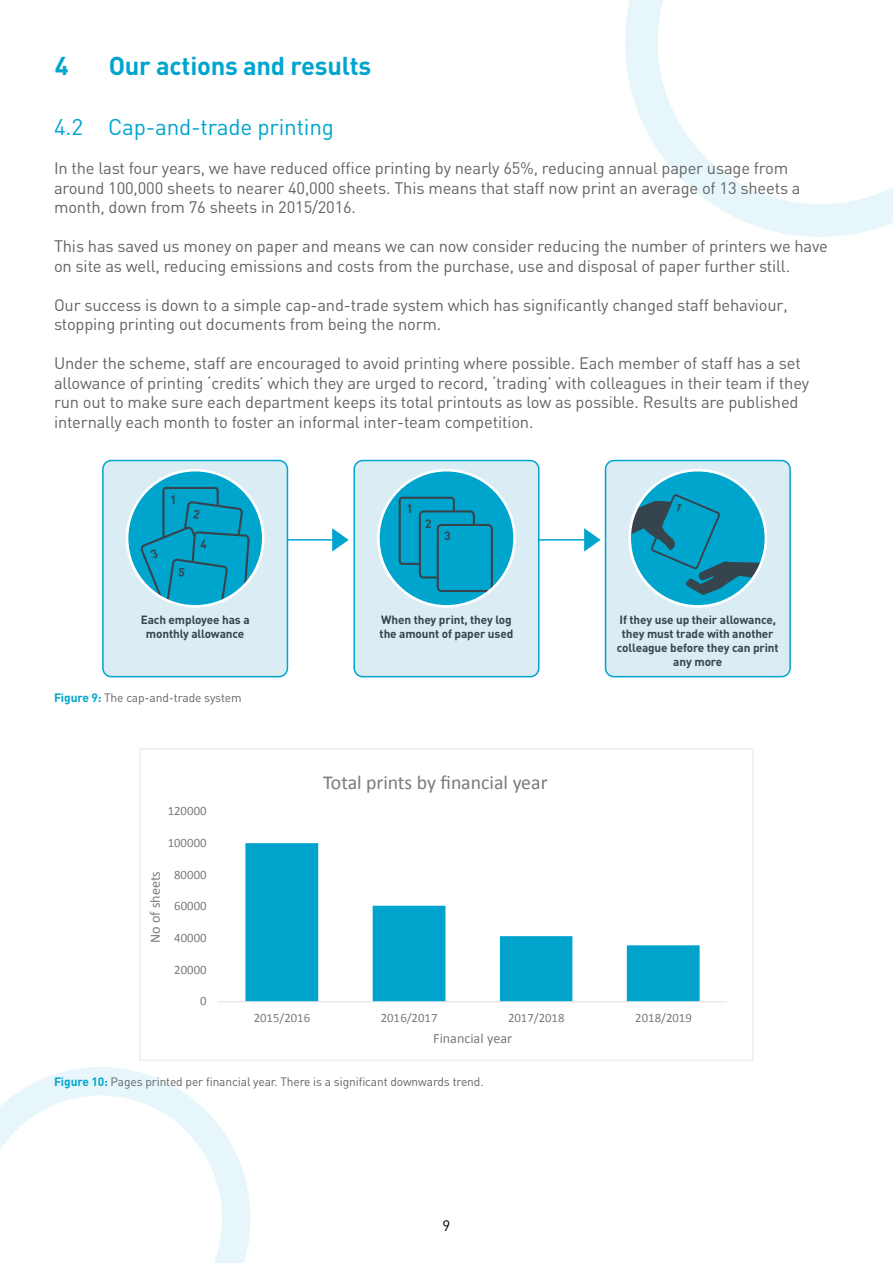
<style>
.page{position:relative;width:893px;height:1263px;background:#fff}
.page>*{position:absolute;margin:0;border:0;box-sizing:border-box;transform-origin:0 0}
.t1{font:700 25.5px "DIN";letter-spacing:-.01em;color:#00a5ce}
.t2{font:22.5px "DIN";letter-spacing:-.01em;color:#00a5ce}
.t3{font:19.8px "Calibri";color:#7b7b7b}
.t4{font:16.5px/19.5px "DIN";letter-spacing:-.01em;color:#646363}
.t5{font:15px "DIN";color:#000}
.t6{font:14.1px "Calibri";color:#7b7b7b}
.t7{font:12.75px "Calibri";letter-spacing:-.005em;color:#7b7b7b}
.t8{font:12px "DIN";letter-spacing:-.01em;color:#646363}
.t9{font:700 12px "DIN";color:#36454d}
.t10{font:700 11.85px/14px "DIN";letter-spacing:-.01em;color:#36454d;text-align:center}
.s1{font-weight:700;color:#00a5ce}
</style>
<div class="page">
<svg style="left:0;top:1067px;width:250px;height:196px"></svg>
<svg style="left:625px;top:0;width:268px;height:237px"></svg>
<svg style="left:245px;top:843px;width:455px;height:158px"></svg>
<hr style="left:218px;top:1001px;width:509px;height:1px;background:#e3e3e3">
<div style="left:139px;top:748px;width:615px;height:313px;border:2px solid #ededed"></div>
<hr style="left:534px;top:539px;width:55px;height:2px;background:#00a5ce">
<svg style="left:584px;top:528px;width:17px;height:24px"></svg>
<hr style="left:282px;top:539px;width:55px;height:2px;background:#00a5ce">
<div style="left:103px;top:460px;width:184px;height:217px;background:#daecf4;border-radius:9px"></div>
<div style="left:102px;top:460px;width:186px;height:217px;border:2px solid #00a5ce;border-radius:9px"></div>
<div style="left:127px;top:470px;width:136px;height:136px;background:#00a5ce;border-radius:50%"></div>
<div style="left:162px;top:487px;width:57px;height:68px;border:2px solid #36454d;border-radius:3px"></div>
<div style="left:126px;top:469px;width:139px;height:139px;border:3px solid #fff;border-radius:50%"></div>
<div style="left:354px;top:460px;width:185px;height:217px;background:#daecf4;border-radius:9px"></div>
<div style="left:353px;top:460px;width:186px;height:217px;border:2px solid #00a5ce;border-radius:9px"></div>
<div style="left:378px;top:470px;width:137px;height:136px;background:#00a5ce;border-radius:50%"></div>
<div style="left:399px;top:497px;width:56px;height:68px;border:2px solid #36454d;border-radius:3px"></div>
<div style="left:420px;top:511px;width:54px;height:66px;background:#00a5ce;border-radius:4px"></div>
<div style="left:419px;top:510px;width:56px;height:68px;border:2px solid #36454d;border-radius:4px"></div>
<div style="left:438px;top:525px;width:54px;height:66px;background:#00a5ce;border-radius:4px"></div>
<div style="left:437px;top:524px;width:56px;height:68px;border:2px solid #36454d;border-radius:4px"></div>
<div style="left:377px;top:469px;width:139px;height:139px;border:3px solid #fff;border-radius:50%"></div>
<div style="left:605px;top:460px;width:185px;height:217px;background:#daecf4;border-radius:9px"></div>
<div style="left:605px;top:460px;width:186px;height:217px;border:2px solid #00a5ce;border-radius:9px"></div>
<div style="left:630px;top:470px;width:136px;height:136px;background:#00a5ce;border-radius:50%"></div>
<svg style="left:332px;top:528px;width:17px;height:24px"></svg>
<svg style="left:141px;top:500px;width:110px;height:106px"></svg>
<svg style="left:630px;top:493px;width:136px;height:102px"></svg>
<h1 class="t1" style="left:55px;top:49px;width:15px">4</h1>
<h1 class="t1" style="left:109px;top:49px;width:264px">Our actions and results</h1>
<h2 class="t2" style="left:54px;top:113px;width:282px">4.2 Cap-and-trade printing</h2>
<p class="t4" style="left:54px;top:158px;width:748px">In the last four years, we have reduced office printing by nearly 65%, reducing annual paper usage from around 100,000 sheets to nearer 40,000 sheets. This means that staff now print an average of 13 sheets a month, down from 76 sheets in 2015/2016.</p>
<p class="t4" style="left:54px;top:236px;width:775px">This has saved us money on paper and means we can now consider reducing the number of printers we have on site as well, reducing emissions and costs from the purchase, use and disposal of paper further still.</p>
<p class="t4" style="left:54px;top:295px;width:735px">Our success is down to a simple cap-and-trade system which has significantly changed staff behaviour, stopping printing out documents from being the norm.</p>
<p class="t4" style="left:54px;top:353px;width:757px">Under the scheme, staff are encouraged to avoid printing where possible. Each member of staff has a set allowance of printing ‘credits’ which they are urged to record, ‘trading’ with colleagues in their team if they run out to make sure each department keeps its total printouts as low as possible. Results are published internally each month to foster an informal inter-team competition.</p>
<p class="t9" style="left:170px;top:491px;width:8px">1</p>
<p class="t10" style="left:141px;top:612px;width:110px">Each employee has a monthly allowance</p>
<p class="t8" style="left:54px;top:690px;width:189px"><span class="s1">Figure 9:</span> The cap-and-trade system</p>
<p class="t7" style="left:168px;top:802px;width:40px">120000</p>
<p class="t7" style="left:168px;top:834px;width:40px">100000</p>
<p class="t6" style="left:145px;top:943px;width:73px;rotate:-90deg">No of sheets</p>
<p class="t7" style="left:174px;top:865px;width:34px">80000</p>
<p class="t7" style="left:174px;top:897px;width:34px">60000</p>
<p class="t7" style="left:174px;top:929px;width:34px">40000</p>
<p class="t7" style="left:174px;top:960px;width:34px">20000</p>
<p class="t7" style="left:200px;top:992px;width:8px">0</p>
<p class="t9" style="left:406px;top:501px;width:8px">1</p>
<p class="t9" style="left:425px;top:516px;width:8px">2</p>
<p class="t9" style="left:444px;top:528px;width:8px">3</p>
<p class="t10" style="left:380px;top:612px;width:135px;text-align:left">When they print, they log the amount of paper used</p>
<p class="t10" style="left:617px;top:612px;width:163px">If they use up their allowance, they must trade with another colleague before they can print any more</p>
<p class="t3" style="left:323px;top:768px;width:226px">Total prints by financial year</p>
<p class="t7" style="left:254px;top:1009px;width:58px">2015/2016</p>
<p class="t7" style="left:381px;top:1009px;width:58px">2016/2017</p>
<p class="t7" style="left:508px;top:1009px;width:58px">2017/2018</p>
<p class="t7" style="left:635px;top:1009px;width:58px">2018/2019</p>
<p class="t6" style="left:433px;top:1029px;width:80px">Financial year</p>
<p class="t8" style="left:54px;top:1074px;width:431px"><span class="s1">Figure 10:</span> Pages printed per financial year. There is a significant downwards trend.</p>
<p class="t5" style="left:443px;top:1216px;width:9px">9</p>
</div>
